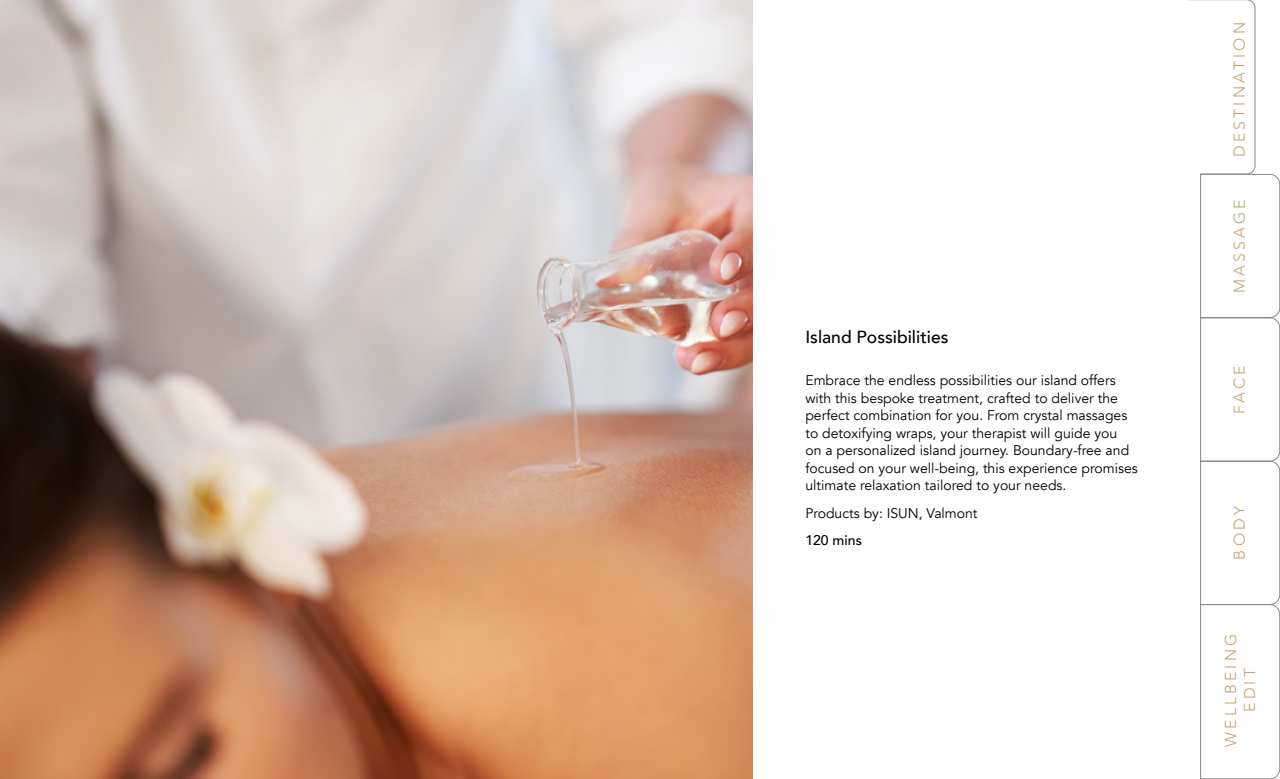
<style>
.page{position:relative;width:1280px;height:779px;background:#fff}
.page>*{position:absolute;margin:0;border:0;box-sizing:border-box;transform-origin:0 0}
.t1{font:500 17.5px "Avenir";color:#000}
.t2{font:300 15.75px/18.9px "Avenir";letter-spacing:.2em;color:#c3a572;text-align:center}
.t3{font:14px/17.5px "Avenir";color:#000}
.t4{font:500 14px "Avenir";color:#000}
</style>
<div class="page">
<img style="left:0;top:0;width:752px;height:779px">
<svg style="left:1189px;top:0;width:91px;height:779px"></svg>
<p class="t1" style="left:805px;top:322px;width:145px">Island Possibilities</p>
<p class="t3" style="left:805px;top:372px;width:334px">Embrace the endless possibilities our island offers with this bespoke treatment, crafted to deliver the perfect combination for you. From crystal massages to detoxifying wraps, your therapist will guide you<br>on a personalized island journey. Boundary-free and focused on your well-being, this experience promises ultimate relaxation tailored to your needs.</p>
<p class="t3" style="left:805px;top:504px;width:174px">Products by: ISUN, Valmont</p>
<p class="t4" style="left:805px;top:528px;width:58px">120 mins</p>
<p class="t2" style="left:1230px;top:157px;width:136px;rotate:-90deg">DESTINATION</p>
<p class="t2" style="left:1230px;top:293px;width:95px;rotate:-90deg">MASSAGE</p>
<p class="t2" style="left:1230px;top:414px;width:50px;rotate:-90deg">FACE</p>
<p class="t2" style="left:1230px;top:559px;width:55px;rotate:-90deg">BODY</p>
<p class="t2" style="left:1221px;top:747px;width:115px;rotate:-90deg">WELLBEING<br>EDIT</p>
</div>
